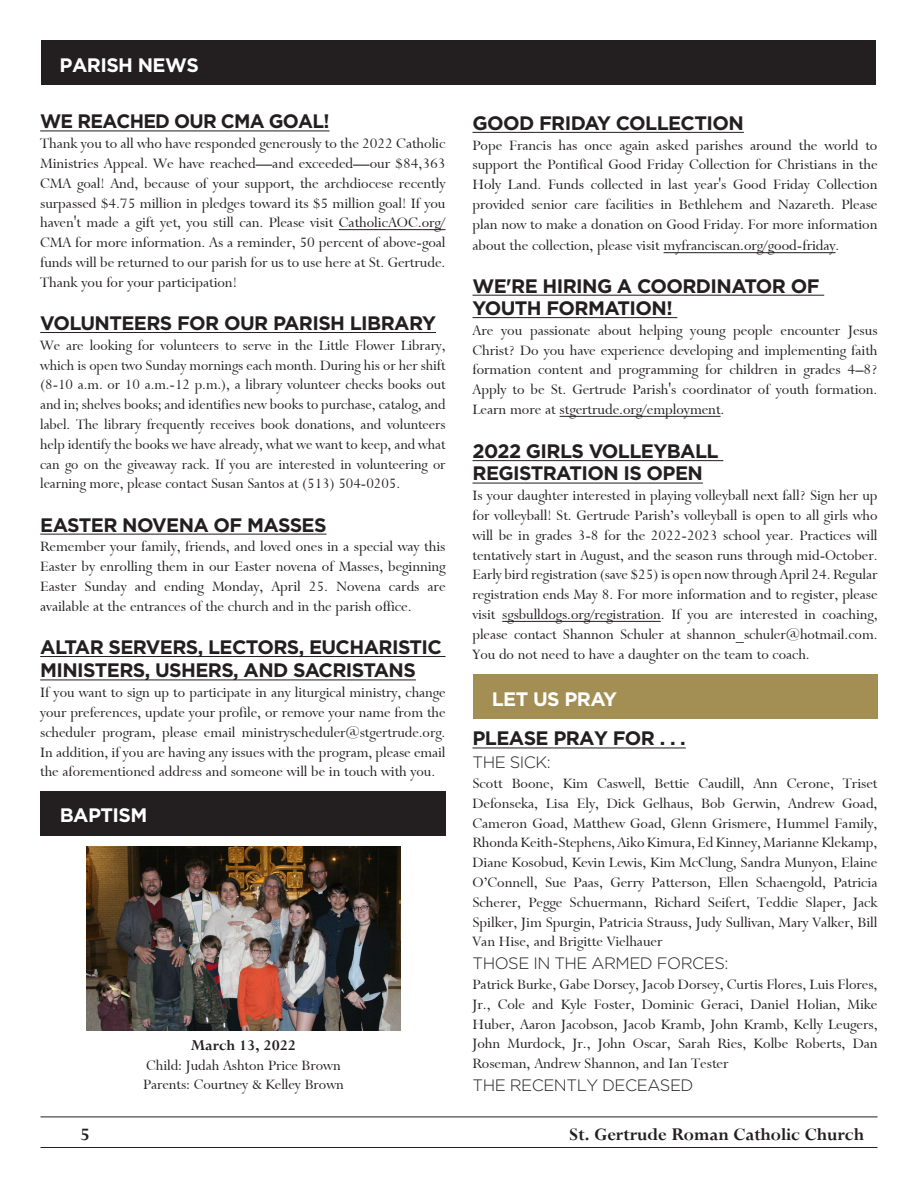
<style>
.page{position:relative;width:918px;height:1188px;background:#fff}
.page>*{position:absolute;margin:0;border:0;box-sizing:border-box;transform-origin:0 0}
.t1{font:700 19.5px/23.4px "Gotham";letter-spacing:-.03em;color:#231f20}
.t2{font:19.5px "Bronte Bold SWFTE";color:#231f20}
.t3{font:700 19.5px "Gotham";letter-spacing:-.03em;color:#fff}
.t4{font:16.5px/19.8px "Bronte Regular SWFTE";color:#231f20;text-align:justify}
.t5{font:300 16.5px "Gotham";letter-spacing:-.03em;color:#231f20}
.t6{font:16.5px "Bronte Bold SWFTE";color:#231f20}
</style>
<div class="page">
<hr style="left:40px;top:1147px;width:838px;height:1px;background:#231f20">
<hr style="left:40px;top:1117px;width:838px;height:1px;background:#231f20">
<div style="left:42px;top:40px;width:834px;height:45px;background:#231f20"></div>
<hr style="left:472px;top:748px;width:214px;height:1px;background:#231f20">
<div style="left:40px;top:791px;width:406px;height:45px;background:#231f20"></div>
<div style="left:473px;top:675px;width:405px;height:44px;background:#a38f54"></div>
<hr style="left:40px;top:131px;width:290px;height:1px;background:#231f20">
<hr style="left:339px;top:229px;width:107px;height:1px;background:#231f20">
<hr style="left:40px;top:332px;width:396px;height:1px;background:#231f20">
<hr style="left:40px;top:534px;width:287px;height:1px;background:#231f20">
<hr style="left:40px;top:656px;width:406px;height:1px;background:#231f20">
<hr style="left:40px;top:680px;width:376px;height:1px;background:#231f20">
<img style="left:86px;top:847px;width:314px;height:183px">
<hr style="left:472px;top:132px;width:272px;height:1px;background:#231f20">
<hr style="left:664px;top:252px;width:172px;height:1px;background:#231f20">
<hr style="left:472px;top:295px;width:352px;height:1px;background:#231f20">
<hr style="left:472px;top:317px;width:205px;height:1px;background:#231f20">
<hr style="left:560px;top:416px;width:161px;height:1px;background:#231f20">
<hr style="left:472px;top:460px;width:251px;height:1px;background:#231f20">
<hr style="left:472px;top:483px;width:231px;height:1px;background:#231f20">
<hr style="left:502px;top:621px;width:159px;height:1px;background:#231f20">
<p class="t3" style="left:60px;top:53px;width:141px">PARISH NEWS</p>
<p class="t1" style="left:40px;top:109px;width:291px">WE REACHED OUR CMA GOAL!</p>
<p class="t4" style="left:40px;top:134px;width:407px">Thank you to all who have responded generously to the 2022 Catholic Ministries Appeal. We have reached—and exceeded—our $84,363<br>CMA goal! And, because of your support, the archdiocese recently surpassed $4.75 million in pledges toward its $5 million goal! If you haven't made a gift yet, you still can. Please visit CatholicAOC.org/ CMA for more information. As a reminder, 50 percent of above-goal funds will be returned to our parish for us to use here at St. Gertrude.<br>Thank you for your participation!</p>
<p class="t1" style="left:40px;top:311px;width:397px">VOLUNTEERS FOR OUR PARISH LIBRARY</p>
<p class="t4" style="left:40px;top:335px;width:407px">We are looking for volunteers to serve in the Little Flower Library, which is open two Sunday mornings each month. During his or her shift (8-10 a.m. or 10 a.m.-12 p.m.), a library volunteer checks books out and in; shelves books; and identifies new books to purchase, catalog, and label. The library frequently receives book donations, and volunteers help identify the books we have already, what we want to keep, and what can go on the giveaway rack. If you are interested in volunteering or learning more, please contact Susan Santos at (513) 504-0205.</p>
<p class="t1" style="left:40px;top:512px;width:288px">EASTER NOVENA OF MASSES</p>
<p class="t4" style="left:40px;top:537px;width:407px">Remember your family, friends, and loved ones in a special way this Easter by enrolling them in our Easter novena of Masses, beginning Easter Sunday and ending Monday, April 25. Novena cards are available at the entrances of the church and in the parish office.</p>
<p class="t1" style="left:40px;top:635px;width:403px">ALTAR SERVERS, LECTORS, EUCHARISTIC<br>MINISTERS, USHERS, AND SACRISTANS</p>
<p class="t4" style="left:40px;top:683px;width:407px">If you want to sign up to participate in any liturgical ministry, change your preferences, update your profile, or remove your name from the scheduler program, please email ministryscheduler@stgertrude.org.<br>In addition, if you are having any issues with the program, please email the aforementioned address and someone will be in touch with you.</p>
<p class="t3" style="left:60px;top:804px;width:89px">BAPTISM</p>
<p class="t6" style="left:191px;top:1035px;width:107px">March 13, 2022</p>
<p class="t4" style="left:146px;top:1055px;width:196px">Child: Judah Ashton Price Brown</p>
<p class="t4" style="left:143px;top:1075px;width:202px">Parents: Courtney &amp; Kelley Brown</p>
<p class="t1" style="left:472px;top:111px;width:273px">GOOD FRIDAY COLLECTION</p>
<p class="t4" style="left:472px;top:135px;width:407px">Pope Francis has once again asked parishes around the world to support the Pontifical Good Friday Collection for Christians in the Holy Land. Funds collected in last year's Good Friday Collection provided senior care facilities in Bethlehem and Nazareth. Please plan now to make a donation on Good Friday. For more information</p>
<p class="t4" style="left:472px;top:236px;width:369px">about the collection, please visit myfranciscan.org/good-friday.</p>
<p class="t1" style="left:472px;top:274px;width:349px;line-height:22.5px">WE'RE HIRING A COORDINATOR OF<br>YOUTH FORMATION!</p>
<p class="t4" style="left:472px;top:320px;width:407px">Are you passionate about helping young people encounter Jesus Christ? Do you have experience developing and implementing faith formation content and programming for children in grades 4–8?<br>Apply to be St. Gertrude Parish's coordinator of youth formation.<br>Learn more at stgertrude.org/employment.</p>
<p class="t1" style="left:472px;top:439px;width:248px">2022 GIRLS VOLLEYBALL</p>
<p class="t1" style="left:472px;top:461px;width:232px">REGISTRATION IS OPEN</p>
<p class="t4" style="left:472px;top:486px;width:407px">Is your daughter interested in playing volleyball next fall? Sign her up for volleyball! St. Gertrude Parish’s volleyball is open to all girls who will be in grades 3-8 for the 2022-2023 school year. Practices will tentatively start in August, and the season runs through mid-October.<br>Early bird registration (save $25) is open now through April 24. Regular registration ends May 8. For more information and to register, please visit sgsbulldogs.org/registration. If you are interested in coaching, please contact Shannon Schuler at shannon_schuler@hotmail.com.<br>You do not need to have a daughter on the team to coach.</p>
<p class="t3" style="left:492px;top:688px;width:127px">LET US PRAY</p>
<p class="t1" style="left:472px;top:726px;width:215px">PLEASE PRAY FOR . . .</p>
<p class="t5" style="left:472px;top:753px;width:80px">THE SICK:</p>
<p class="t4" style="left:472px;top:773px;width:407px">Scott Boone, Kim Caswell, Bettie Caudill, Ann Cerone, Triset Defonseka, Lisa Ely, Dick Gelhaus, Bob Gerwin, Andrew Goad, Cameron Goad, Matthew Goad, Glenn Grismere, Hummel Family, Rhonda Keith-Stephens, Aiko Kimura, Ed Kinney, Marianne Klekamp, Diane Kosobud, Kevin Lewis, Kim McClung, Sandra Munyon, Elaine O’Connell, Sue Paas, Gerry Patterson, Ellen Schaengold, Patricia Scherer, Pegge Schuermann, Richard Seifert, Teddie Slaper, Jack Spilker, Jim Spurgin, Patricia Strauss, Judy Sullivan, Mary Valker, Bill Van Hise, and Brigitte Vielhauer</p>
<p class="t5" style="left:472px;top:954px;width:257px">THOSE IN THE ARMED FORCES:</p>
<p class="t4" style="left:472px;top:974px;width:407px">Patrick Burke, Gabe Dorsey, Jacob Dorsey, Curtis Flores, Luis Flores, Jr., Cole and Kyle Foster, Dominic Geraci, Daniel Holian, Mike Huber, Aaron Jacobson, Jacob Kramb, John Kramb, Kelly Leugers, John Murdock, Jr., John Oscar, Sarah Ries, Kolbe Roberts, Dan Roseman, Andrew Shannon, and Ian Tester</p>
<p class="t5" style="left:472px;top:1076px;width:223px">THE RECENTLY DECEASED</p>
<p class="t2" style="left:80px;top:1123px;width:11px">5</p>
<p class="t2" style="left:569px;top:1123px;width:297px">St. Gertrude Roman Catholic Church</p>
</div>
